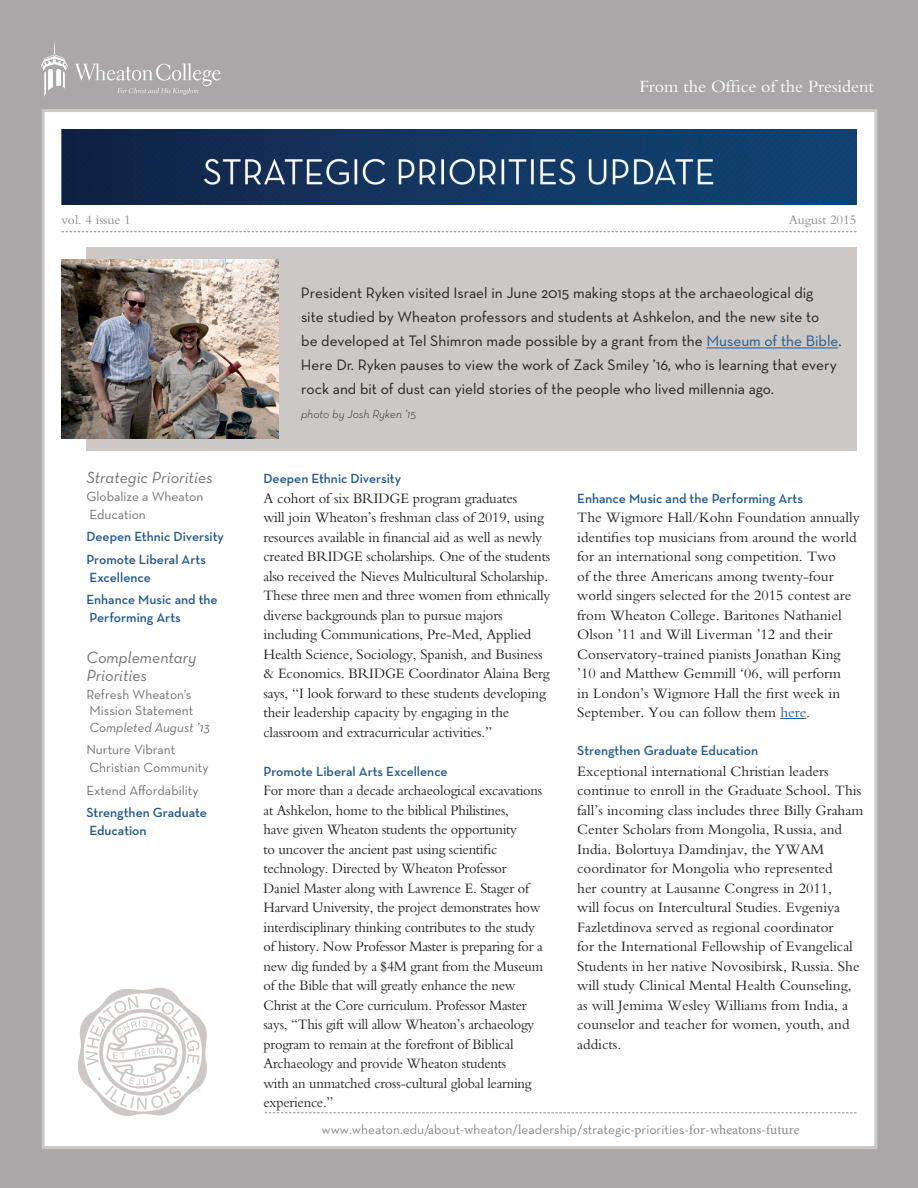
<style>
.page{position:relative;width:918px;height:1188px;background:#a9a7a7}
.page>*{position:absolute;margin:0;border:0;box-sizing:border-box;transform-origin:0 0}
.t1{font:18px "Bembo";color:#fff}
.t2{font:italic 16.5px/18px "Neutraface Text";color:#707171}
.List_Paragraph{font:15.3px/24px "Neutraface Text";color:#231f20}
.t3{font:15px/19.5px "Bembo";letter-spacing:-.01em;color:#231f20}
.t4{font:15px/19.5px "Bembo";letter-spacing:-.01em;color:#231f20;scale:.96 1}
.t5{font:600 13.5px "Neutraface Text";color:#22588c}
.t6{font:13.5px "Neutraface Text";color:#707171}
.t7{font:13.5px "Neutraface Text";color:#8b898b}
.t8{font:13.5px "Bembo";color:#8b898b}
.t9{font:italic 13.5px "Neutraface Text";letter-spacing:-.005em;color:#707171}
.List_Paragraph-2{font:italic 300 12px "Neutraface Text";letter-spacing:-.01em;color:#231f20}
.s1{color:#22588c}
.s2{font-family:"Minion Pro"}
</style>
<div class="page">
<svg style="left:75px;top:63px;width:145px;height:32px"></svg>
<svg style="left:41px;top:42px;width:27px;height:55px"></svg>
<div style="left:42px;top:109px;width:835px;height:1040px;background:#fff;border:3px solid #cbc8c6"></div>
<div style="left:86px;top:248px;width:770px;height:203px;background:#cbc8c6"></div>
<svg style="left:62px;top:231px;width:794px;height:1px"></svg>
<svg style="left:265px;top:1112px;width:591px;height:1px"></svg>
<hr style="left:706px;top:348px;width:132px;height:1px;background:#22588c">
<svg style="left:780px;top:718px;width:26px;height:1px"></svg>
<img style="left:62px;top:130px;width:794px;height:74px">
<svg style="left:78px;top:987px;width:129px;height:129px"></svg>
<img style="left:62px;top:259px;width:217px;height:179px">
<p class="t1" style="left:639px;top:76px;width:236px">From the Office of the President</p>
<p class="t8" style="left:62px;top:212px;width:71px">vol. 4 issue 1</p>
<p class="t8" style="left:789px;top:212px;width:69px">August 2015</p>
<p class="t2" style="left:86px;top:468px;width:128px">Strategic Priorities</p>
<p class="t6" style="left:86px;top:488px;width:119px">Globalize a Wheaton</p>
<p class="t6" style="left:90px;top:506px;width:58px">Education</p>
<p class="t5" style="left:86px;top:528px;width:139px">Deepen Ethnic Diversity</p>
<p class="t5" style="left:86px;top:551px;width:121px">Promote Liberal Arts</p>
<p class="t5" style="left:89px;top:569px;width:63px">Excellence</p>
<p class="t5" style="left:86px;top:591px;width:133px">Enhance Music and the</p>
<p class="t5" style="left:89px;top:609px;width:93px">Performing Arts</p>
<p class="t2" style="left:86px;top:648px;width:112px">Complementary<br>Priorities</p>
<p class="t6" style="left:86px;top:686px;width:106px">Refresh Wheaton’s</p>
<p class="t6" style="left:90px;top:702px;width:105px">Mission Statement</p>
<p class="t9" style="left:90px;top:719px;width:122px">Completed August ’13</p>
<p class="t6" style="left:86px;top:741px;width:90px">Nurture Vibrant</p>
<p class="t6" style="left:90px;top:759px;width:120px">Christian Community</p>
<p class="t6" style="left:86px;top:782px;width:114px">Extend Affordability</p>
<p class="t5" style="left:86px;top:804px;width:122px">Strengthen Graduate</p>
<p class="t5" style="left:89px;top:822px;width:59px">Education</p>
<p class="List_Paragraph" style="left:301px;top:280px;width:542px">President Ryken visited Israel in June 2015 making stops at the archaeological dig<br>site studied by Wheaton professors and students at Ashkelon, and the new site to<br>be developed at Tel Shimron made possible by a grant from the <span class="s1">Museum of the Bible</span>.<br>Here Dr. Ryken pauses to view the work of Zack Smiley ’16, who is learning that every rock and bit of dust can yield stories of the people who lived millennia ago.</p>
<p class="List_Paragraph-2" style="left:301px;top:406px;width:117px">photo by Josh Ryken ’15</p>
<p class="t5" style="left:264px;top:470px;width:139px">Deepen Ethnic Diversity</p>
<p class="t3" style="left:264px;top:488px;width:288px">A cohort of six BRIDGE program graduates<br>will join Wheaton’s freshman class of 2019, using resources available in financial aid as well as newly created BRIDGE scholarships. One of the students also received the Nieves Multicultural Scholarship.<br>These three men and three women from ethnically diverse backgrounds plan to pursue majors including Communications, Pre-Med, Applied Health Science, Sociology, Spanish, and Business &amp; Economics. BRIDGE Coordinator Alaina Berg says, “I look forward to these students developing their leadership capacity by engaging in the classroom and extracurricular activities.”</p>
<p class="t5" style="left:264px;top:762px;width:186px">Promote Liberal Arts Excellence</p>
<p class="t4" style="left:264px;top:780px;width:293px">For more than a decade archaeological excavations at Ashkelon, home to the biblical Philistines,<br>have given Wheaton students the opportunity<br>to uncover the ancient past using scientific technology. Directed by Wheaton Professor Daniel Master along with Lawrence E. Stager of Harvard University, the project demonstrates how interdisciplinary thinking contributes to the study of history. Now Professor Master is preparing for a new dig funded by a $4M grant from the Museum of the Bible that will greatly enhance the new Christ at the Core curriculum. Professor Master says, “This gift will allow Wheaton’s archaeology program to remain at the forefront of Biblical Archaeology and provide Wheaton students<br>with an unmatched cross-cultural global learning experience.”</p>
<p class="t5" style="left:577px;top:489px;width:227px">Enhance Music and the Performing Arts</p>
<p class="t3" style="left:577px;top:507px;width:284px">The Wigmore Hall/Kohn Foundation annually identifies top musicians from around the world for an international song competition. Two<br>of the three Americans among twenty-four world singers selected for the 2015 contest are from Wheaton College. Baritones Nathaniel Olson ’11 and Will Liverman ’12 and their Conservatory-trained pianists Jonathan King ’10 and Matthew Gemmill ‘06, will perform<br>in London’s Wigmore Hall the first week in September. You can follow them <span class="s1">here</span>.</p>
<p class="t5" style="left:577px;top:741px;width:182px">Strengthen Graduate Education</p>
<p class="t3" style="left:577px;top:761px;width:288px">Exceptional international Christian leaders continue to enroll in the Graduate School. This fall’s incoming class includes three Billy Graham Center Scholars from Mongolia, Russia, and India. Bolortuya Damdinjav, the YWAM coordinator for Mongolia who represented<br>her country at Lausanne Congress in 2011,<br>will focus on Intercultural Studies. Evgeniya Fazletdinova served as regional coordinator<br>for the International Fellowship of Evangelical Students in her native Novosibirsk, Russia. She will study Clinical Mental Health Counseling, as will Jemima Wesley Williams from India, a counselor and teacher for women, youth, and addicts.</p>
<p class="t7" style="left:321px;top:1121px;width:480px">www.wheaton.edu/<span class="s2">a</span>bout-<span class="s2">w</span>heaton/<span class="s2">l</span>eadership/<span class="s2">s</span>trategic-<span class="s2">p</span>riorities<span class="s2">-for-wheatons-future</span></p>
</div>
